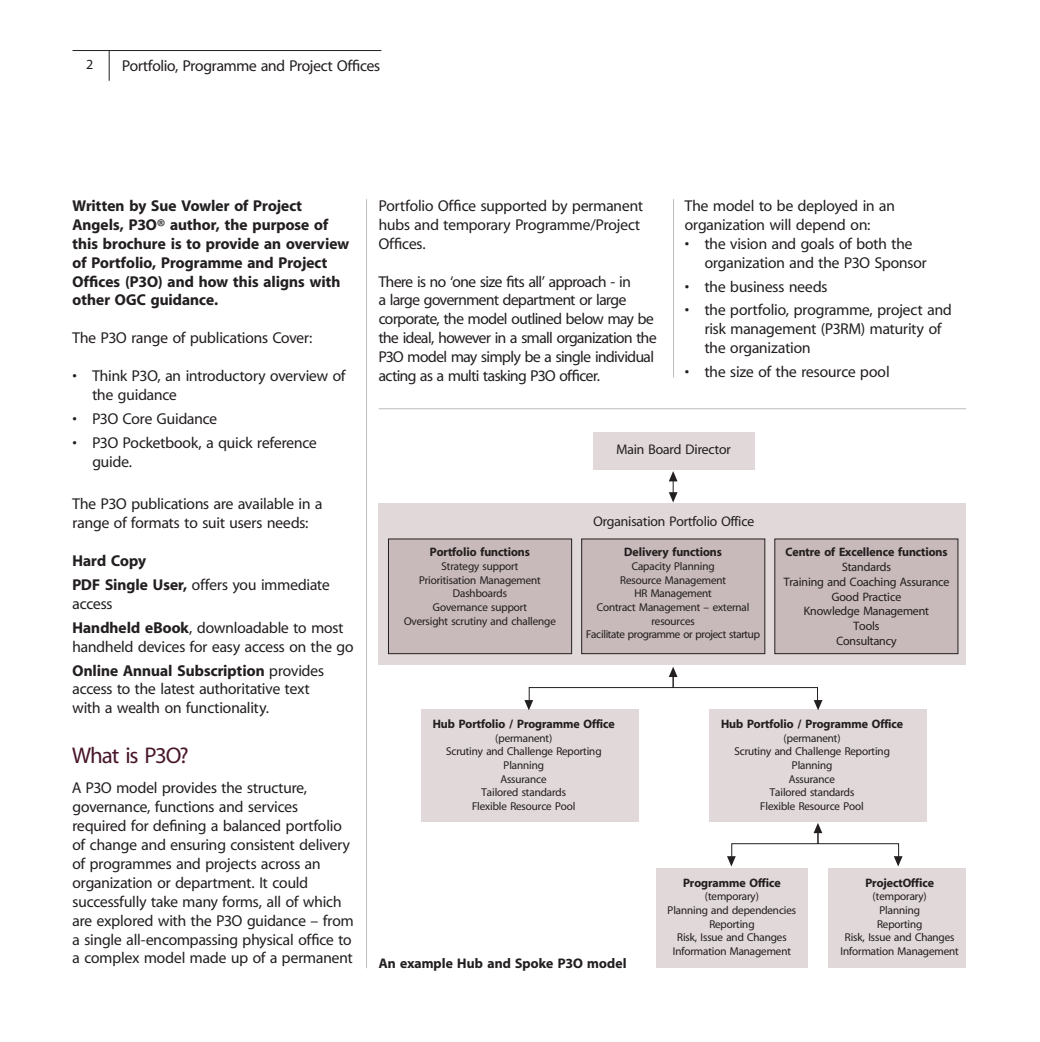
<style>
.page{position:relative;width:1040px;height:1042px;background:#fff}
.page>*{position:absolute;margin:0;border:0;box-sizing:border-box;transform-origin:0 0}
.t1{font:22.75px "Redford";letter-spacing:-.025em;color:#48172b}
.t2{font:15.75px/18.9px "Redford";color:#231f20}
.t3{font:15.75px/18.9px "Redford";letter-spacing:-.02em;color:#231f20}
.t4{font:700 15.75px/18.9px "Redford";letter-spacing:.005em;color:#231f20}
.t5{font:14px "Redford";color:#231f20}
.t6{font:700 14px "Redford";letter-spacing:.01em;color:#231f20}
.t7{font:700 12.25px "Redford";color:#231f20}
.t8{font:12.25px/14.7px "Redford";color:#231f20;text-align:center}
.t9{font:11.38px/13.7px "Redford";color:#231f20;text-align:center}
.s1{font-weight:400}
.s2{font-weight:700}
</style>
<div class="page">
<hr style="left:366px;top:199px;width:1px;height:769px;background:#bcbdc0">
<hr style="left:673px;top:199px;width:1px;height:178px;background:#bcbdc0">
<div style="left:592px;top:432px;width:162px;height:38px;background:#e1d9d9"></div>
<div style="left:378px;top:504px;width:587px;height:161px;background:#e1d9d9"></div>
<div style="left:388px;top:539px;width:183px;height:115px;background:#c8b9ba;border:1px solid #231f20"></div>
<div style="left:774px;top:539px;width:183px;height:115px;background:#c8b9ba;border:1px solid #231f20"></div>
<div style="left:581px;top:539px;width:183px;height:115px;background:#c8b9ba;border:1px solid #231f20"></div>
<div style="left:421px;top:710px;width:217px;height:112px;background:#e1d9d9"></div>
<div style="left:709px;top:710px;width:217px;height:112px;background:#e1d9d9"></div>
<div style="left:656px;top:868px;width:151px;height:100px;background:#e1d9d9"></div>
<div style="left:828px;top:868px;width:137px;height:100px;background:#e1d9d9"></div>
<svg style="left:668px;top:471px;width:9px;height:31px"></svg>
<svg style="left:524px;top:667px;width:298px;height:43px"></svg>
<svg style="left:727px;top:823px;width:175px;height:43px"></svg>
<hr style="left:72px;top:50px;width:309px;height:1px;background:#231f20">
<hr style="left:109px;top:51px;width:1px;height:30px;background:#231f20">
<hr style="left:378px;top:408px;width:587px;height:1px;background:#bcbdc0">
<p class="t5" style="left:86px;top:58px;width:9px">2</p>
<p class="t2" style="left:122px;top:57px;width:259px">Portfolio, Programme and Project Offices</p>
<p class="t4" style="left:72px;top:197px;width:278px">Written by Sue Vowler of Project Angels, P3O® author, the purpose of this brochure is to provide an overview of Portfolio, Programme and Project Offices (P3O) and how this aligns with other OGC guidance.</p>
<p class="t2" style="left:72px;top:329px;width:241px">The P3O range of publications Cover:</p>
<p class="t2" style="left:92px;top:367px;width:254px;text-indent:-20px">• Think P3O, an introductory overview of the guidance</p>
<p class="t2" style="left:72px;top:410px;width:146px">• P3O Core Guidance</p>
<p class="t2" style="left:92px;top:434px;width:226px;text-indent:-20px">• P3O Pocketbook, a quick reference guide.</p>
<p class="t2" style="left:72px;top:495px;width:251px">The P3O publications are available in a range of formats to suit users needs:</p>
<p class="t4" style="left:72px;top:549px;width:258px;line-height:23.8px">Hard Copy<br>PDF Single User, <span class="s1">offers you immediate</span></p>
<p class="t2" style="left:72px;top:592px;width:272px;line-height:23.8px">access<br><span class="s2">Handheld eBook</span>, downloadable to most</p>
<p class="t2" style="left:72px;top:635px;width:282px;line-height:23.8px">handheld devices for easy access on the go<br><span class="s2">Online Annual Subscription</span> provides</p>
<p class="t2" style="left:72px;top:680px;width:239px">access to the latest authoritative text with a wealth on functionality.</p>
<h1 class="t1" style="left:72px;top:744px;width:118px">What is P3O?</h1>
<p class="t2" style="left:72px;top:779px;width:282px">A P3O model provides the structure, governance, functions and services required for defining a balanced portfolio of change and ensuring consistent delivery of programmes and projects across an organization or department. It could successfully take many forms, all of which are explored with the P3O guidance – from a single all-encompassing physical office to a complex model made up of a permanent</p>
<p class="t2" style="left:378px;top:197px;width:266px">Portfolio Office supported by permanent hubs and temporary Programme/Project<br>Offices.</p>
<p class="t3" style="left:378px;top:272px;width:279px">There is no ‘one size fits all’ approach - in<br>a large government department or large corporate, the model outlined below may be the ideal, however in a small organization the P3O model may simply be a single individual acting as a multi tasking P3O officer.</p>
<p class="t2" style="left:684px;top:197px;width:211px">The model to be deployed in an organization will depend on:</p>
<p class="t2" style="left:704px;top:235px;width:223px;text-indent:-20px">• the vision and goals of both the organization and the P3O Sponsor</p>
<p class="t2" style="left:684px;top:277px;width:144px">• the business needs</p>
<p class="t2" style="left:704px;top:301px;width:248px;text-indent:-20px">• the portfolio, programme, project and risk management (P3RM) maturity of the organization</p>
<p class="t2" style="left:684px;top:363px;width:206px">• the size of the resource pool</p>
<p class="t5" style="left:616px;top:443px;width:116px">Main Board Director</p>
<p class="t7" style="left:430px;top:546px;width:101px">Portfolio functions</p>
<p class="t9" style="left:404px;top:560px;width:153px">Strategy support<br>Prioritisation Management<br>Dashboards<br>Governance support<br>Oversight scrutiny and challenge</p>
<p class="t5" style="left:593px;top:514px;width:162px">Organisation Portfolio Office</p>
<p class="t7" style="left:624px;top:546px;width:99px">Delivery functions</p>
<p class="t9" style="left:586px;top:560px;width:175px">Capacity Planning<br>Resource Management<br>HR Management<br>Contract Management – external resources<br>Facilitate programme or project startup</p>
<p class="t7" style="left:785px;top:546px;width:164px">Centre of Excellence functions</p>
<p class="t8" style="left:783px;top:560px;width:167px">Standards<br>Training and Coaching Assurance<br>Good Practice<br>Knowledge Management<br>Tools<br>Consultancy</p>
<p class="t7" style="left:432px;top:717px;width:183px">Hub Portfolio / Programme Office</p>
<p class="t9" style="left:446px;top:731px;width:157px">(permanent)<br>Scrutiny and Challenge Reporting<br>Planning<br>Assurance<br>Tailored standards<br>Flexible Resource Pool</p>
<p class="t6" style="left:378px;top:956px;width:249px">An example Hub and Spoke P3O model</p>
<p class="t7" style="left:720px;top:717px;width:183px">Hub Portfolio / Programme Office</p>
<p class="t9" style="left:734px;top:731px;width:157px">(permanent)<br>Scrutiny and Challenge Reporting<br>Planning<br>Assurance<br>Tailored standards<br>Flexible Resource Pool</p>
<p class="t7" style="left:683px;top:876px;width:99px">Programme Office</p>
<p class="t9" style="left:667px;top:890px;width:130px">(temporary)<br>Planning and dependencies<br>Reporting<br>Risk, Issue and Changes<br>Information Management</p>
<p class="t7" style="left:865px;top:876px;width:70px">ProjectOffice</p>
<p class="t9" style="left:840px;top:890px;width:119px">(temporary)<br>Planning<br>Reporting<br>Risk, Issue and Changes<br>Information Management</p>
</div>
